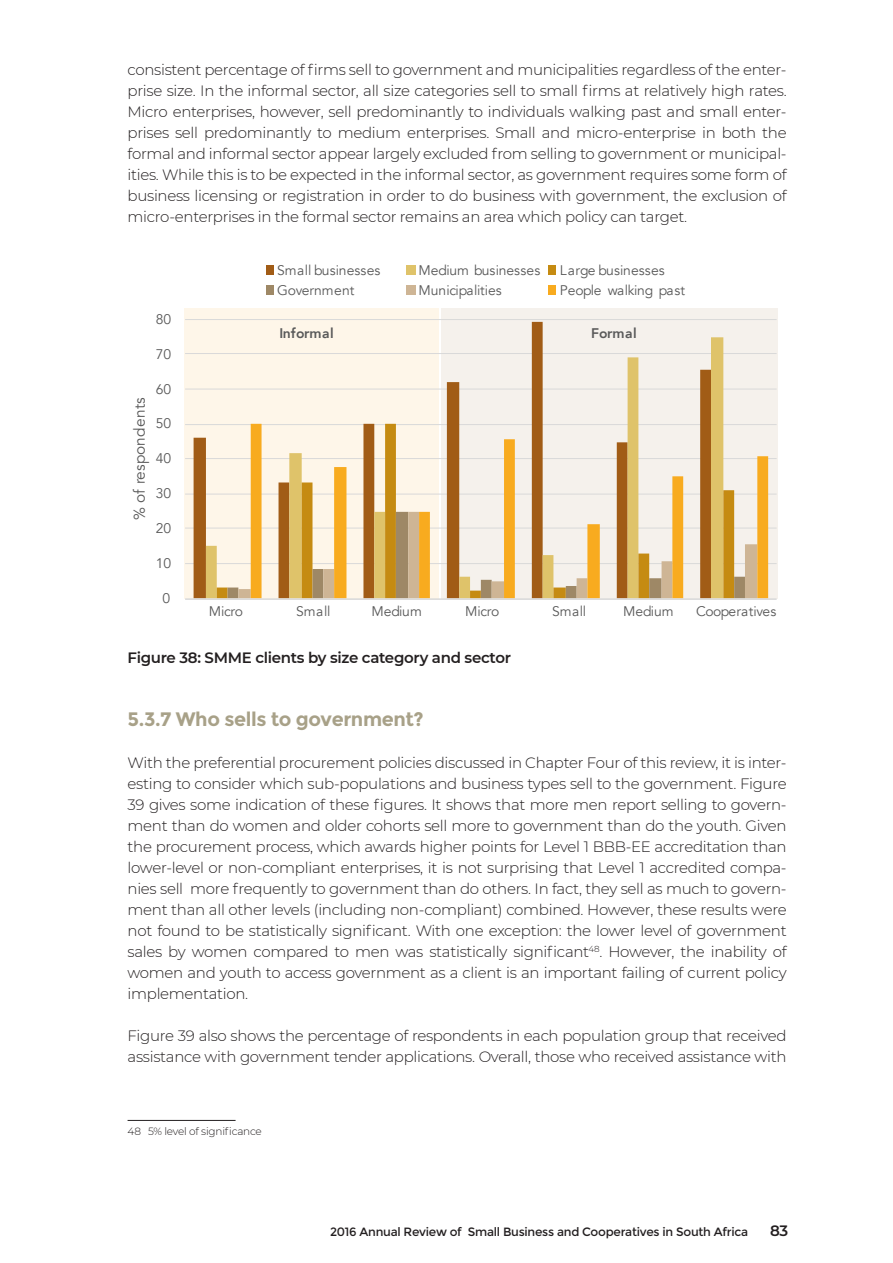
<style>
.page{position:relative;width:893px;height:1263px;background:#fff}
.page>*{position:absolute;margin:0;border:0;box-sizing:border-box;transform-origin:0 0}
.t1{font:700 19.5px "Montserrat";letter-spacing:-.02em;color:#a8a188}
.t2{font:15.45px "Avenir";letter-spacing:.005em;color:#595959}
.t3{font:300 15px/21px "Montserrat";letter-spacing:-.02em;color:#231f20;text-align:justify}
.t4{font:600 15px "Montserrat";letter-spacing:-.02em;color:#231f20}
.t5{font:13.95px "Avenir";color:#595959}
.t6{font:13.95px "Avenir";letter-spacing:-.02em;color:#595959}
.t7{font:800 13.95px "Avenir";color:#595959}
.t8{font:12px "Montserrat";letter-spacing:-.02em;color:#231f20}
.t9{font:300 10.5px "Montserrat";letter-spacing:-.02em;color:#231f20}
</style>
<div class="page">
<div style="left:441px;top:308px;width:336px;height:291px;background:#f5f1ec"></div>
<div style="left:184px;top:308px;width:254px;height:291px;background:#fef6e9"></div>
<hr style="left:185px;top:563px;width:592px;height:1px;background:#d9d9d9">
<hr style="left:185px;top:528px;width:592px;height:1px;background:#d9d9d9">
<hr style="left:185px;top:494px;width:592px;height:1px;background:#d9d9d9">
<hr style="left:185px;top:458px;width:592px;height:1px;background:#d9d9d9">
<hr style="left:185px;top:424px;width:592px;height:1px;background:#d9d9d9">
<hr style="left:185px;top:389px;width:592px;height:1px;background:#d9d9d9">
<hr style="left:185px;top:353px;width:592px;height:1px;background:#d9d9d9">
<hr style="left:185px;top:319px;width:592px;height:1px;background:#d9d9d9">
<svg style="left:194px;top:322px;width:349px;height:276px"></svg>
<svg style="left:206px;top:337px;width:517px;height:261px"></svg>
<svg style="left:217px;top:424px;width:34px;height:174px"></svg>
<svg style="left:228px;top:512px;width:23px;height:86px"></svg>
<svg style="left:251px;top:424px;width:517px;height:174px"></svg>
<hr style="left:185px;top:598px;width:592px;height:2px;background:#d9d9d9">
<div style="left:266px;top:266px;width:7px;height:9px;background:#a15c16"></div>
<div style="left:406px;top:266px;width:9px;height:9px;background:#dfc36a"></div>
<div style="left:548px;top:266px;width:8px;height:9px;background:#c58b12"></div>
<div style="left:266px;top:286px;width:7px;height:9px;background:#9e8866"></div>
<div style="left:406px;top:286px;width:9px;height:9px;background:#ceb595"></div>
<div style="left:548px;top:286px;width:8px;height:9px;background:#f8ab1f"></div>
<hr style="left:128px;top:1120px;width:108px;height:1px;background:#231f20">
<p class="t3" style="left:128px;top:59px;width:661px">consistent percentage of firms sell to government and municipalities regardless of the enter&shy;prise size. In the informal sector, all size categories sell to small firms at relatively high rates.<br>Micro enterprises, however, sell predominantly to individuals walking past and small enter&shy;prises sell predominantly to medium enterprises. Small and micro-enterprise in both the formal and informal sector appear largely excluded from selling to government or municipal&shy;ities. While this is to be expected in the informal sector, as government requires some form of business licensing or registration in order to do business with government, the exclusion of micro-enterprises in the formal sector remains an area which policy can target.</p>
<p class="t5" style="left:156px;top:311px;width:17px">80</p>
<p class="t5" style="left:156px;top:345px;width:17px">70</p>
<p class="t5" style="left:156px;top:380px;width:17px">60</p>
<p class="t2" style="left:130px;top:520px;width:124px;rotate:-90deg">% of respondents</p>
<p class="t5" style="left:156px;top:415px;width:17px">50</p>
<p class="t5" style="left:156px;top:450px;width:17px">40</p>
<p class="t5" style="left:156px;top:485px;width:17px">30</p>
<p class="t5" style="left:156px;top:520px;width:17px">20</p>
<p class="t5" style="left:156px;top:555px;width:17px">10</p>
<p class="t5" style="left:163px;top:590px;width:9px">0</p>
<p class="t5" style="left:277px;top:262px;width:105px">Small businesses</p>
<p class="t5" style="left:419px;top:262px;width:123px">Medium businesses</p>
<p class="t5" style="left:560px;top:262px;width:106px">Large businesses</p>
<p class="t5" style="left:277px;top:282px;width:79px">Government</p>
<p class="t6" style="left:419px;top:282px;width:85px">Municipalities</p>
<p class="t5" style="left:560px;top:282px;width:127px">People walking past</p>
<p class="t7" style="left:279px;top:322px;width:56px">Informal</p>
<p class="t7" style="left:591px;top:322px;width:47px">Formal</p>
<p class="t5" style="left:209px;top:602px;width:36px">Micro</p>
<p class="t5" style="left:296px;top:602px;width:36px">Small</p>
<p class="t5" style="left:371px;top:602px;width:52px">Medium</p>
<p class="t5" style="left:465px;top:602px;width:36px">Micro</p>
<p class="t5" style="left:552px;top:602px;width:36px">Small</p>
<p class="t5" style="left:623px;top:602px;width:52px">Medium</p>
<p class="t6" style="left:696px;top:602px;width:82px">Cooperatives</p>
<p class="t4" style="left:128px;top:647px;width:385px">Figure 38: SMME clients by size category and sector</p>
<h1 class="t1" style="left:128px;top:708px;width:298px">5.3.7 Who sells to government?</h1>
<p class="t3" style="left:128px;top:752px;width:661px">With the preferential procurement policies discussed in Chapter Four of this review, it is inter&shy;esting to consider which sub-populations and business types sell to the government. Figure 39 gives some indication of these figures. It shows that more men report selling to govern&shy;ment than do women and older cohorts sell more to government than do the youth. Given the procurement process, which awards higher points for Level 1 BBB-EE accreditation than lower-level or non-compliant enterprises, it is not surprising that Level 1 accredited compa&shy;nies sell more frequently to government than do others. In fact, they sell as much to govern&shy;ment than all other levels (including non-compliant) combined. However, these results were not found to be statistically significant. With one exception: the lower level of government sales by women compared to men was statistically significant<sup>48</sup>. However, the inability of women and youth to access government as a client is an important failing of current policy implementation.</p>
<p class="t3" style="left:128px;top:1025px;width:661px">Figure 39 also shows the percentage of respondents in each population group that received assistance with government tender applications. Overall, those who received assistance with</p>
<p class="t9" style="left:128px;top:1124px;width:136px">48 5% level of significance</p>
<p class="t8" style="left:330px;top:1225px;width:419px">2016 Annual Review of Small Business and Cooperatives in South Africa</p>
<p class="t4" style="left:770px;top:1220px;width:20px">83</p>
</div>
